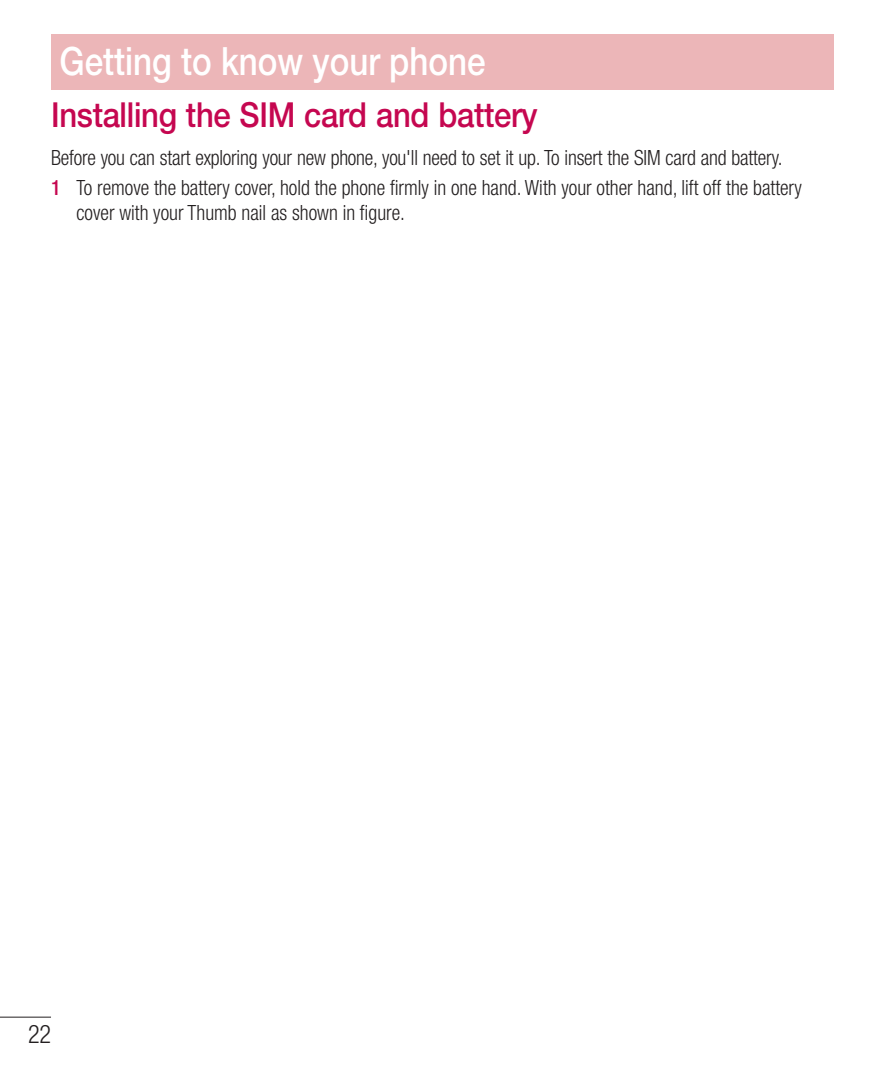
<style>
.page{position:relative;width:893px;height:1072px;background:#fff}
.page>*{position:absolute;margin:0;border:0;box-sizing:border-box;transform-origin:0 0}
.t1{font:500 39px "Helvetica Neue LT Pro";color:#fff;scale:.85 1}
.t2{font:500 34.5px "Helvetica Neue LT Pro";letter-spacing:-.01em;color:#c50750;scale:.9 1}
.t3{font:300 condensed 25.5px "Helvetica Neue LT Pro";color:#231f20;scale:.95 1}
.t4{font:300 condensed 21px/30.3px "Helvetica Neue LT Pro";color:#231f20;scale:.95 1}
.s1{font-weight:500;color:#c50750}
</style>
<div class="page">
<hr style="left:0;top:1016px;width:51px;height:1px;background:#231f20">
<div style="left:51px;top:34px;width:782px;height:55px;background:#ecb6b8"></div>
<h1 class="t1" style="left:60px;top:47px;width:503px">Getting to know your phone</h1>
<h2 class="t2" style="left:51px;top:102px;width:542px">Installing the SIM card and battery</h2>
<p class="t4" style="left:51px;top:144px;width:792px">Before you can start exploring your new phone, you'll need to set it up. To insert the SIM card and battery.<br><span class="s1">1</span> To remove the battery cover, hold the phone firmly in one hand. With your other hand, lift off the battery</p>
<p class="t4" style="left:77px;top:200px;width:347px">cover with your Thumb nail as shown in figure.</p>
<p class="t3" style="left:28px;top:1025px;width:26px">22</p>
</div>
